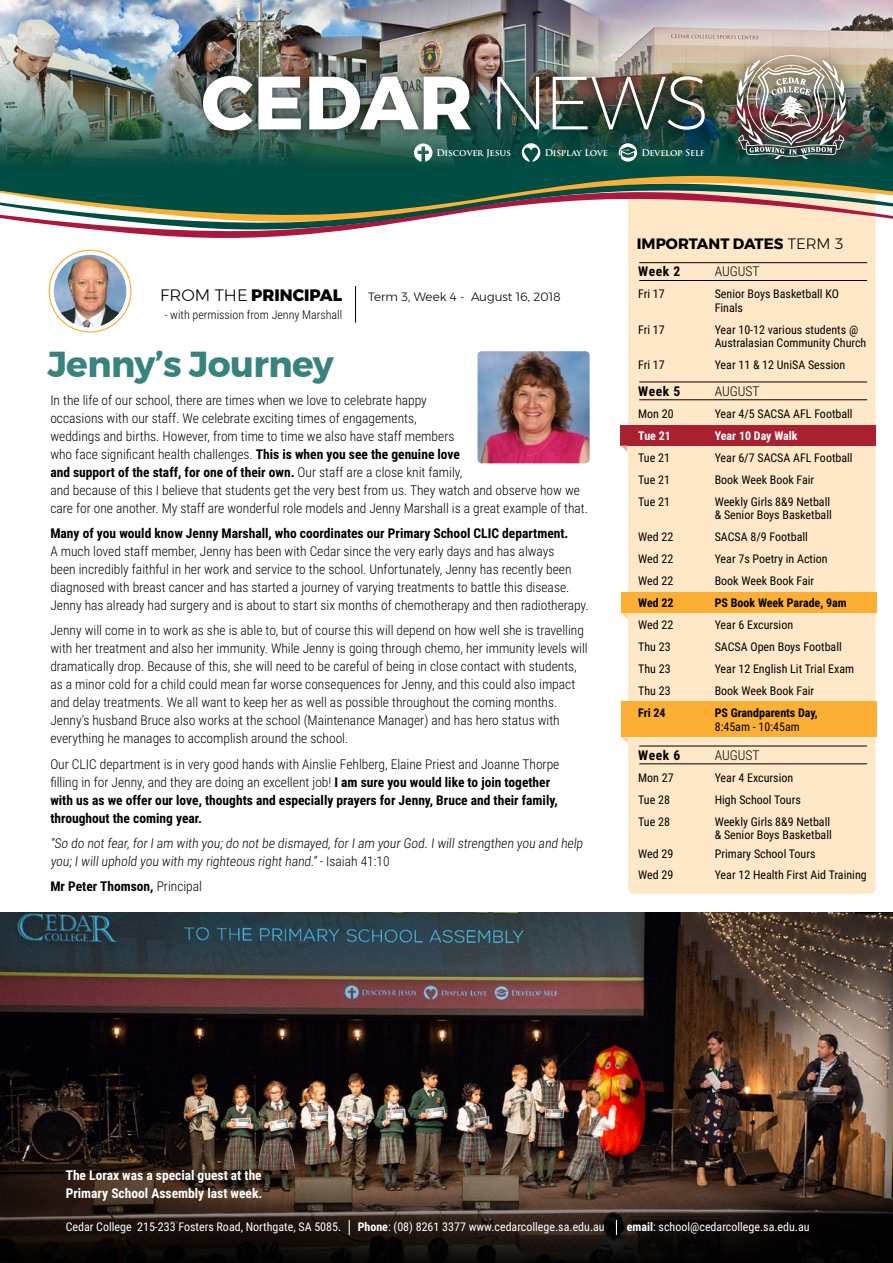
<style>
.page{position:relative;width:893px;height:1263px;background:#fff}
.page>*{position:absolute;margin:0;border:0;box-sizing:border-box;transform-origin:0 0}
.t1{font:700 75.3px "Montserrat";color:#fff}
.t2{font:700 36px "Montserrat";letter-spacing:-.015em;color:#38837d}
.t3{font:800 16.5px "Montserrat";color:#000}
.t4{font:700 15px "Montserrat";color:#000}
.t5{font:300 13.5px/18px "Roboto Condensed";color:#000}
.t6{font:700 13.5px/18px "Roboto Condensed";color:#000}
.t7{font:700 13.5px/17.4px "Roboto Condensed";color:#fff}
.t8{font:12px/13.5px "Roboto Condensed";color:#000}
.t9{font:12px "Roboto Condensed";color:#fff}
.t10{font:700 12px "Roboto Condensed";color:#000}
.t11{font:300 12px "Roboto Condensed";color:#000}
.t12{font:300 12px "Montserrat";color:#000}
.t13{font:700 12px "Roboto Condensed";color:#fff}
.t14{font:700 9px "Trajan Pro";letter-spacing:-.01em;color:#fff}
.t15{font:700 9px "Trajan Pro";letter-spacing:-.03em;color:#fff}
.s1{font-weight:200}
.s2{font-weight:300}
.s3{font-weight:700}
</style>
<div class="page">
<img style="left:0;top:912px;width:893px;height:258px">
<div style="left:628px;top:252px;width:248px;height:642px;background:#ffe8c7"></div>
<svg style="left:77px;top:246px;width:799px;height:6px"></svg>
<svg style="left:0;top:169px;width:893px;height:77px"></svg>
<svg style="left:621px;top:593px;width:255px;height:26px;background:#fbbc55"></svg>
<svg style="left:621px;top:702px;width:255px;height:41px;background:#fbb749"></svg>
<img style="left:0;top:0;width:893px;height:169px">
<div style="left:193px;top:67px;width:521px;height:72px;background:#000;opacity:.65"></div>
<svg style="left:619px;top:143px;width:18px;height:19px"></svg>
<svg style="left:522px;top:143px;width:18px;height:19px"></svg>
<svg style="left:414px;top:143px;width:18px;height:19px"></svg>
<svg style="left:621px;top:425px;width:255px;height:27px;background:#bc4c51"></svg>
<hr style="left:639px;top:262px;width:228px;height:1px;background:#000">
<hr style="left:639px;top:280px;width:228px;height:1px;background:#000">
<hr style="left:639px;top:382px;width:228px;height:1px;background:#000">
<hr style="left:639px;top:399px;width:228px;height:1px;background:#000">
<hr style="left:639px;top:746px;width:228px;height:1px;background:#000">
<hr style="left:639px;top:763px;width:228px;height:1px;background:#000">
<svg style="left:0;top:1170px;width:893px;height:93px;background:#2d2119"></svg>
<svg style="left:616px;top:1220px;width:1px;height:15px"></svg>
<svg style="left:349px;top:1220px;width:1px;height:15px"></svg>
<div style="left:723px;top:41px;width:137px;height:131px;background:#000;opacity:.75"></div>
<img style="left:736px;top:55px;width:110px;height:104px">
<div style="left:49px;top:250px;width:82px;height:83px;border:1px solid #fbaf34;border-radius:50%"></div>
<img style="left:54px;top:255px;width:72px;height:72px;border-radius:36px">
<hr style="left:355px;top:286px;width:1px;height:37px;background:#000">
<img style="left:477px;top:351px;width:113px;height:112px">
<h1 class="t1" style="left:201px;top:42px;width:510px">CEDAR <span class="s1">NEWS</span></h1>
<p class="t14" style="left:437px;top:147px;width:76px">Discover Jesus</p>
<p class="t14" style="left:545px;top:147px;width:65px">Display Love</p>
<p class="t15" style="left:641px;top:147px;width:65px">Develop Self</p>
<p class="t3" style="left:160px;top:282px;width:184px"><span class="s2">FROM THE</span> PRINCIPAL</p>
<p class="t11" style="left:165px;top:306px;width:179px">- with permission from Jenny Marshall</p>
<h2 class="t2" style="left:47px;top:335px;width:288px">Jenny’s Journey</h2>
<p class="t12" style="left:368px;top:287px;width:194px">Term 3, Week 4 - August 16, 2018</p>
<p class="t5" style="left:50px;top:391px;width:539px">In the life of our school, there are times when we love to celebrate happy<br>occasions with our staff. We celebrate exciting times of engagements,<br>weddings and births. However, from time to time we also have staff members<br>who face significant health challenges. <span class="s3">This is when you see the genuine love<br>and support of the staff, for one of their own.</span> Our staff are a close knit family,<br>and because of this I believe that students get the very best from us. They watch and observe how we care for one another. My staff are wonderful role models and Jenny Marshall is a great example of that.</p>
<p class="t6" style="left:50px;top:524px;width:520px">Many of you would know Jenny Marshall, who coordinates our Primary School CLIC department.</p>
<p class="t5" style="left:50px;top:542px;width:540px">A much loved staff member, Jenny has been with Cedar since the very early days and has always<br>been incredibly faithful in her work and service to the school. Unfortunately, Jenny has recently been diagnosed with breast cancer and has started a journey of varying treatments to battle this disease.<br>Jenny has already had surgery and is about to start six months of chemotherapy and then radiotherapy.</p>
<p class="t5" style="left:50px;top:621px;width:539px">Jenny will come in to work as she is able to, but of course this will depend on how well she is travelling with her treatment and also her immunity. While Jenny is going through chemo, her immunity levels will dramatically drop. Because of this, she will need to be careful of being in close contact with students, as a minor cold for a child could mean far worse consequences for Jenny, and this could also impact and delay treatments. We all want to keep her as well as possible throughout the coming months.<br>Jenny’s husband Bruce also works at the school (Maintenance Manager) and has hero status with everything he manages to accomplish around the school.</p>
<p class="t6" style="left:50px;top:754px;width:511px"><span class="s2">Our CLIC department is in very good hands with Ainslie Fehlberg, Elaine Priest and Joanne Thorpe filling in for Jenny, and they are doing an excellent job!</span> I am sure you would like to join together with us as we offer our love, thoughts and especially prayers for Jenny, Bruce and their family, throughout the coming year.</p>
<p class="t5" style="left:50px;top:834px;width:536px">“So do not fear, for I am with you; do not be dismayed, for I am your God. I will strengthen you and help you; I will uphold you with my righteous right hand.” - I s a i a h 4 1 : 1 0</p>
<p class="t6" style="left:50px;top:876px;width:153px">Mr Peter Thomson, <span class="s2">Principal</span></p>
<p class="t4" style="left:637px;top:232px;width:208px">IMPORTANT DATES <span class="s2">TERM 3</span></p>
<p class="t6" style="left:638px;top:262px;width:43px">Week 2</p>
<p class="t5" style="left:715px;top:262px;width:46px">AUGUST</p>
<p class="t8" style="left:638px;top:287px;width:28px">Fri 17</p>
<p class="t8" style="left:715px;top:287px;width:126px">Senior Boys Basketball KO<br>Finals</p>
<p class="t8" style="left:638px;top:322px;width:28px">Fri 17</p>
<p class="t8" style="left:715px;top:322px;width:153px">Year 10-12 various students @<br>Australasian Community Church</p>
<p class="t8" style="left:638px;top:358px;width:28px">Fri 17</p>
<p class="t8" style="left:715px;top:358px;width:132px">Year 11 &amp; 12 UniSA Session</p>
<p class="t6" style="left:638px;top:381px;width:43px">Week 5</p>
<p class="t5" style="left:715px;top:381px;width:46px">AUGUST</p>
<p class="t8" style="left:638px;top:406px;width:37px">Mon 20</p>
<p class="t8" style="left:715px;top:406px;width:139px">Year 4/5 SACSA AFL Football</p>
<p class="t13" style="left:638px;top:427px;width:34px">Tue 21</p>
<p class="t13" style="left:715px;top:427px;width:84px">Year 10 Day Walk</p>
<p class="t8" style="left:638px;top:450px;width:33px">Tue 21</p>
<p class="t8" style="left:715px;top:450px;width:139px">Year 6/7 SACSA AFL Football</p>
<p class="t8" style="left:638px;top:472px;width:33px">Tue 21</p>
<p class="t8" style="left:715px;top:472px;width:101px">Book Week Book Fair</p>
<p class="t8" style="left:638px;top:494px;width:33px">Tue 21</p>
<p class="t8" style="left:715px;top:494px;width:119px">Weekly Girls 8&amp;9 Netball &amp; Senior Boys Basketball</p>
<p class="t8" style="left:638px;top:530px;width:37px">Wed 22</p>
<p class="t8" style="left:715px;top:530px;width:95px">SACSA 8/9 Football</p>
<p class="t8" style="left:638px;top:552px;width:37px">Wed 22</p>
<p class="t8" style="left:715px;top:552px;width:114px">Year 7s Poetry in Action</p>
<p class="t8" style="left:638px;top:574px;width:37px">Wed 22</p>
<p class="t8" style="left:715px;top:574px;width:101px">Book Week Book Fair</p>
<p class="t10" style="left:638px;top:595px;width:37px">Wed 22</p>
<p class="t10" style="left:715px;top:595px;width:133px">PS Book Week Parade, 9am</p>
<p class="t8" style="left:638px;top:618px;width:37px">Wed 22</p>
<p class="t8" style="left:715px;top:618px;width:80px">Year 6 Excursion</p>
<p class="t8" style="left:638px;top:640px;width:34px">Thu 23</p>
<p class="t8" style="left:715px;top:640px;width:129px">SACSA Open Boys Football</p>
<p class="t8" style="left:638px;top:662px;width:34px">Thu 23</p>
<p class="t8" style="left:715px;top:662px;width:141px">Year 12 English Lit Trial Exam</p>
<p class="t8" style="left:638px;top:684px;width:34px">Thu 23</p>
<p class="t8" style="left:715px;top:684px;width:101px">Book Week Book Fair</p>
<p class="t10" style="left:638px;top:705px;width:29px">Fri 24</p>
<p class="t10" style="left:715px;top:705px;width:105px">PS Grandparents Day,</p>
<p class="t8" style="left:715px;top:719px;width:87px">8:45am - 10:45am</p>
<p class="t6" style="left:638px;top:745px;width:43px">Week 6</p>
<p class="t5" style="left:715px;top:745px;width:46px">AUGUST</p>
<p class="t8" style="left:638px;top:770px;width:37px">Mon 27</p>
<p class="t8" style="left:715px;top:770px;width:80px">Year 4 Excursion</p>
<p class="t8" style="left:638px;top:792px;width:33px">Tue 28</p>
<p class="t8" style="left:715px;top:792px;width:88px">High School Tours</p>
<p class="t8" style="left:638px;top:814px;width:33px">Tue 28</p>
<p class="t8" style="left:715px;top:814px;width:119px">Weekly Girls 8&amp;9 Netball &amp; Senior Boys Basketball</p>
<p class="t8" style="left:638px;top:847px;width:37px">Wed 29</p>
<p class="t8" style="left:715px;top:847px;width:102px">Primary School Tours</p>
<p class="t8" style="left:638px;top:867px;width:37px">Wed 29</p>
<p class="t8" style="left:715px;top:867px;width:153px">Year 12 Health First Aid Training</p>
<p class="t7" style="left:66px;top:1166px;width:198px">The Lorax was a special guest at the<br>Primary School Assembly last week.</p>
<p class="t9" style="left:66px;top:1218px;width:277px">Cedar College 215-233 Fosters Road, Northgate, SA 5085.</p>
<p class="t9" style="left:358px;top:1218px;width:249px"><span class="s3">Phone</span>: (08) 8261 3377 www.cedarcollege.sa.edu.au</p>
<p class="t9" style="left:627px;top:1218px;width:184px"><span class="s3">email</span>: school@cedarcollege.sa.edu.au</p>
</div>
